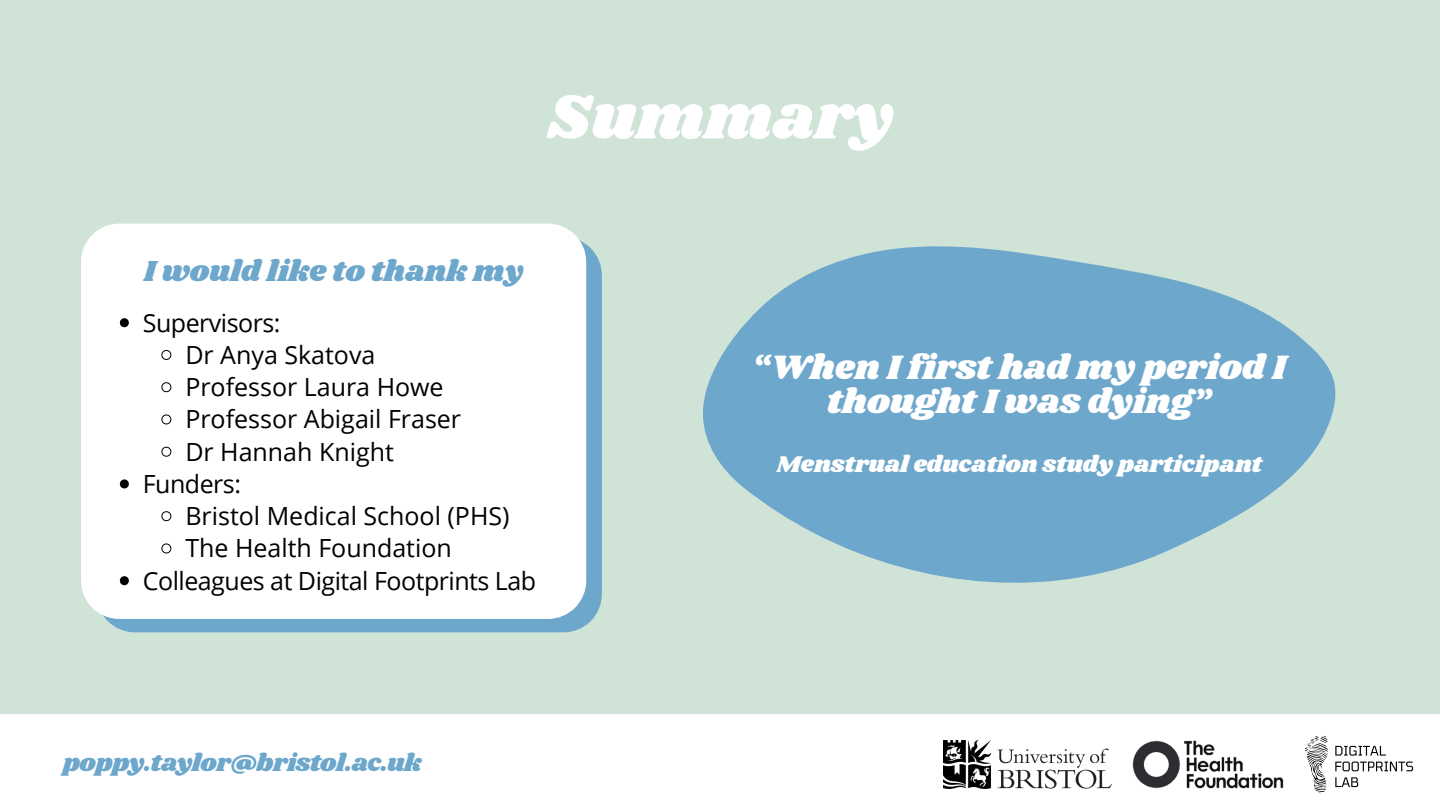
<style>
.page{position:relative;width:1440px;height:810px;background:#cfe3d7}
.page>*{position:absolute;margin:0;border:0;box-sizing:border-box;transform-origin:0 0}
.t1{font:65px "Shrikhand";color:#fff}
.t2{font:35.1px/34.5px "Shrikhand";color:#fff;text-align:center}
.t3{font:30px "Shrikhand";color:#6da7cc}
.t4{font:25px "Open Sans";color:#000}
.t5{font:25px "Open Sans";letter-spacing:-.02em;color:#000}
.t6{font:25px "Shrikhand";letter-spacing:-.02em;color:#6da7cc}
.t7{font:23.6px "Shrikhand";color:#fff}
</style>
<div class="page">
<svg style="left:703px;top:246px;width:633px;height:337px;fill:#6da7cc"></svg>
<svg style="left:106px;top:244px;width:496px;height:388px;background:#72aacc"></svg>
<div style="left:81px;top:224px;width:505px;height:395px;background:#fff"></div>
<svg style="left:120px;top:318px;width:9px;height:9px"></svg>
<svg style="left:161px;top:350px;width:11px;height:10px"></svg>
<svg style="left:161px;top:382px;width:11px;height:11px"></svg>
<svg style="left:161px;top:414px;width:11px;height:11px"></svg>
<svg style="left:161px;top:446px;width:11px;height:11px"></svg>
<svg style="left:120px;top:479px;width:9px;height:9px"></svg>
<svg style="left:161px;top:511px;width:11px;height:11px"></svg>
<svg style="left:161px;top:543px;width:11px;height:11px"></svg>
<svg style="left:120px;top:576px;width:9px;height:9px"></svg>
<div style="left:0;top:714px;width:1440px;height:96px;background:#fff"></div>
<img style="left:1305px;top:736px;width:109px;height:58px">
<img style="left:1132px;top:740px;width:151px;height:49px">
<img style="left:943px;top:740px;width:168px;height:49px">
<h1 class="t1" style="left:547px;top:72px;width:348px">Summary</h1>
<p class="t3" style="left:144px;top:250px;width:381px">I would like to thank my</p>
<p class="t5" style="left:143px;top:305px;width:139px">Supervisors:</p>
<p class="t4" style="left:185px;top:337px;width:192px">Dr Anya Skatova</p>
<p class="t4" style="left:185px;top:370px;width:260px">Professor Laura Howe</p>
<p class="t4" style="left:185px;top:402px;width:277px">Professor Abigail Fraser</p>
<p class="t4" style="left:185px;top:434px;width:210px">Dr Hannah Knight</p>
<p class="t5" style="left:143px;top:466px;width:100px">Funders:</p>
<p class="t4" style="left:185px;top:499px;width:326px">Bristol Medical School (PHS)</p>
<p class="t4" style="left:185px;top:531px;width:268px">The Health Foundation</p>
<h2 class="t5" style="left:143px;top:563px;width:395px">Colleagues at Digital Footprints Lab</h2>
<h3 class="t2" style="left:752px;top:351px;width:536px">“When I first had my period I thought I was dying”</h3>
<p class="t7" style="left:776px;top:448px;width:487px">Menstrual education study participant</p>
<p class="t6" style="left:63px;top:745px;width:360px">poppy.taylor@bristol.ac.uk</p>
</div>
